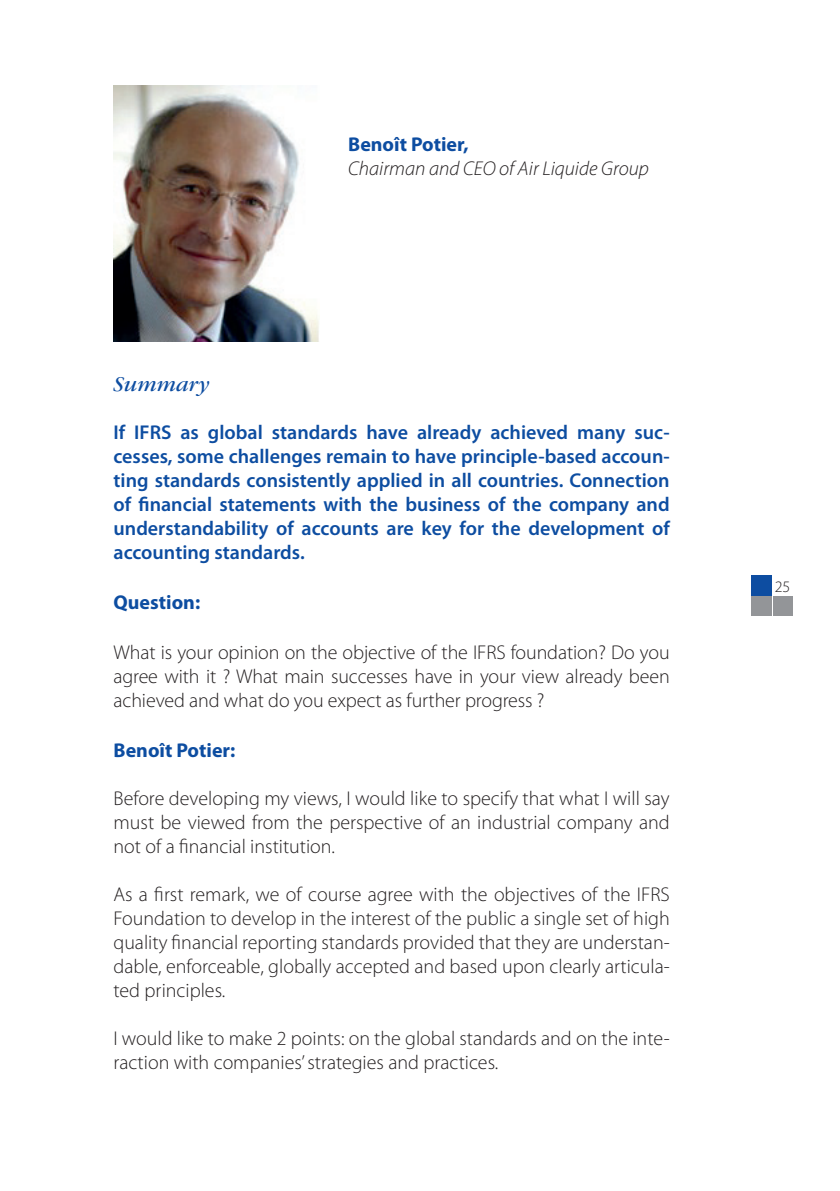
<style>
.page{position:relative;width:840px;height:1191px;background:#fff}
.page>*{position:absolute;margin:0;border:0;box-sizing:border-box;transform-origin:0 0}
.t1{font:italic 22px "Garamond LT";color:#0d4da1}
.t2{font:300 20px/24px "Myriad Pro";color:#231f20;text-align:justify}
.t3{font:600 20px/24px "Myriad Pro";color:#0d4da1;text-align:justify}
.t4{font:700 20px "Myriad Pro";color:#0d4da1}
.t5{font:italic 300 20px "Myriad Pro";color:#231f20}
.t6{font:300 16px "Myriad Pro";color:#231f20}
</style>
<div class="page">
<div style="left:750px;top:574px;width:21px;height:21px;background:#0d4da1"></div>
<div style="left:750px;top:596px;width:21px;height:20px;background:#939598"></div>
<div style="left:773px;top:596px;width:19px;height:20px;background:#939598"></div>
<img style="left:113px;top:85px;width:206px;height:256px">
<p class="t4" style="left:348px;top:131px;width:122px">Benoît Potier,</p>
<p class="t5" style="left:348px;top:156px;width:302px">Chairman and CEO of Air Liquide Group</p>
<p class="t1" style="left:113px;top:372px;width:98px">Summary</p>
<p class="t3" style="left:113px;top:419px;width:557px">If IFRS as global standards have already achieved many suc&shy;cesses, some challenges remain to have principle-based accoun&shy;ting standards consistently applied in all countries. Connection of financial statements with the business of the company and understandability of accounts are key for the development of accounting standards.</p>
<p class="t4" style="left:113px;top:589px;width:88px">Question:</p>
<p class="t2" style="left:113px;top:640px;width:557px">What is your opinion on the objective of the IFRS foundation? Do you agree with it ? What main successes have in your view already been achieved and what do you expect as further progress ?</p>
<p class="t4" style="left:113px;top:737px;width:123px">Benoît Potier:</p>
<p class="t2" style="left:113px;top:786px;width:557px">Before developing my views, I would like to specify that what I will say must be viewed from the perspective of an industrial company and not of a financial institution.</p>
<p class="t2" style="left:113px;top:882px;width:557px">As a first remark, we of course agree with the objectives of the IFRS Foundation to develop in the interest of the public a single set of high quality financial reporting standards provided that they are understan&shy;dable, enforceable, globally accepted and based upon clearly articula&shy;ted principles.</p>
<p class="t2" style="left:113px;top:1026px;width:557px">I would like to make 2 points: on the global standards and on the inte&shy;raction with companies’ strategies and practices.</p>
<p class="t6" style="left:774px;top:576px;width:17px">25</p>
</div>
